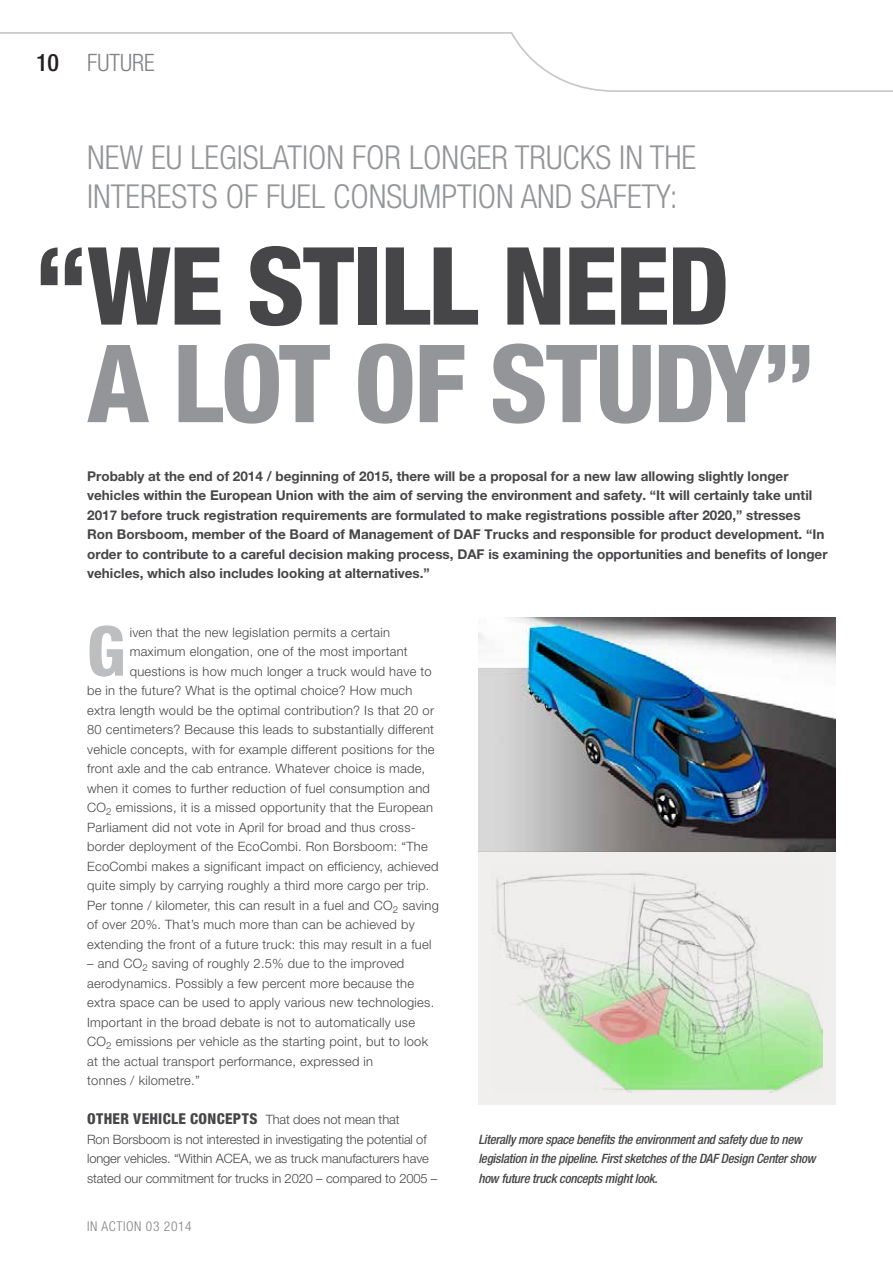
<style>
.page{position:relative;width:893px;height:1263px;background:#fff}
.page>*{position:absolute;margin:0;border:0;box-sizing:border-box;transform-origin:0 0}
.t1{font:800 condensed 108px "Helvetica Neue LT Pro";letter-spacing:-.02em;color:#464547}
.t2{font:800 condensed 108px "Helvetica Neue LT Pro";letter-spacing:-.02em;color:#939598}
.t3{font:800 condensed 69px "Helvetica Neue LT Pro";color:#bcbec0}
.t4{font:300 condensed 33px/39px "Helvetica Neue LT Pro";color:#939598}
.t5{font:300 condensed 24px "Helvetica Neue LT Pro";color:#808285}
.t6{font:800 condensed 15px "Helvetica Neue LT Pro";letter-spacing:.025em;color:#464547}
.t7{font:700 13.5px/19.5px "Helvetica Neue LT Pro";color:#464547}
.t8{font:300 condensed 13.5px "Helvetica Neue LT Pro";letter-spacing:.045em;color:#808285}
.t9{font:300 12.9px/19.5px "Helvetica Neue LT Pro";letter-spacing:.02em;color:#464547}
.t10{font:300 12.9px/19.5px "Helvetica Neue LT Pro";letter-spacing:-.01em;color:#464547}
.t11{font:italic 500 condensed 12.9px/19.5px "Helvetica Neue LT Pro";letter-spacing:-.02em;color:#464547}
.s1{font-weight:500;color:#231f20}
.s2{font-weight:300;font-stretch:normal;font-size:12.9px}
</style>
<div class="page">
<svg style="left:0;top:32px;width:893px;height:60px"></svg>
<img style="left:478px;top:617px;width:358px;height:234px">
<svg style="left:478px;top:851px;width:358px;height:254px;background:#dbe6d5"></svg>
<h3 class="t5" style="left:36px;top:49px;width:120px"><span class="s1">10</span> FUTURE</h3>
<h3 class="t4" style="left:87px;top:137px;width:611px">NEW EU LEGISLATION FOR LONGER TRUCKS IN THE<br>INTERESTS OF FUEL CONSUMPTION AND SAFETY:</h3>
<h1 class="t1" style="left:35px;top:219px;width:696px">“WE STILL NEED</h1>
<h1 class="t2" style="left:87px;top:317px;width:729px">A LOT OF STUDY”</h1>
<p class="t7" style="left:87px;top:466px;width:742px">Probably at the end of 2014 / beginning of 2015, there will be a proposal for a new law allowing slightly longer vehicles within the European Union with the aim of serving the environment and safety. “It will certainly take until 2017 before truck registration requirements are formulated to make registrations possible after 2020,” stresses Ron Borsboom, member of the Board of Management of DAF Trucks and responsible for product development. “In order to contribute to a careful decision making process, DAF is examining the opportunities and benefits of longer vehicles, which also includes looking at alternatives.”</p>
<h2 class="t3" style="left:87px;top:608px;width:40px">G</h2>
<p class="t9" style="left:130px;top:622px;width:262px">iven that the new legislation permits a certain</p>
<p class="t9" style="left:130px;top:641px;width:279px">maximum elongation, one of the most important</p>
<p class="t9" style="left:130px;top:661px;width:304px">questions is how much longer a truck would have to</p>
<p class="t9" style="left:87px;top:680px;width:327px">be in the future? What is the optimal choice? How much</p>
<p class="t9" style="left:87px;top:700px;width:348px">extra length would be the optimal contribution? Is that 20 or</p>
<p class="t9" style="left:87px;top:719px;width:348px">80 centimeters? Because this leads to substantially different</p>
<p class="t9" style="left:87px;top:739px;width:349px">vehicle concepts, with for example different positions for the</p>
<p class="t9" style="left:87px;top:758px;width:340px">front axle and the cab entrance. Whatever choice is made,</p>
<p class="t9" style="left:87px;top:778px;width:344px">when it comes to further reduction of fuel consumption and</p>
<p class="t9" style="left:87px;top:797px;width:347px">CO<sub>2</sub> emissions, it is a missed opportunity that the European</p>
<p class="t9" style="left:87px;top:817px;width:330px">Parliament did not vote in April for broad and thus cross-</p>
<p class="t9" style="left:87px;top:836px;width:342px">border deployment of the EcoCombi. Ron Borsboom: “The</p>
<p class="t9" style="left:87px;top:856px;width:353px">EcoCombi makes a significant impact on efficiency, achieved</p>
<p class="t9" style="left:87px;top:875px;width:344px">quite simply by carrying roughly a third more cargo per trip.</p>
<p class="t9" style="left:87px;top:895px;width:353px">Per tonne / kilometer, this can result in a fuel and CO<sub>2</sub> saving</p>
<p class="t9" style="left:87px;top:914px;width:329px">of over 20%. That’s much more than can be achieved by</p>
<p class="t9" style="left:87px;top:934px;width:346px">extending the front of a future truck: this may result in a fuel</p>
<p class="t9" style="left:87px;top:953px;width:349px">– and CO<sub>2</sub> saving of roughly 2.5% due to the improved aerodynamics. Possibly a few percent more because the extra space can be used to apply various new technologies.<br>Important in the broad debate is not to automatically use CO<sub>2</sub> emissions per vehicle as the starting point, but to look at the actual transport performance, expressed in<br>tonnes / kilometre.”</p>
<p class="t6" style="left:87px;top:1109px;width:314px">OTHER VEHICLE CONCEPTS <span class="s2">That does not mean that</span></p>
<p class="t10" style="left:87px;top:1129px;width:352px">Ron Borsboom is not interested in investigating the potential of longer vehicles. “Within ACEA, we as truck manufacturers have stated our commitment for trucks in 2020 – compared to 2005 –</p>
<p class="t8" style="left:87px;top:1219px;width:106px">IN ACTION 03 2014</p>
<p class="t11" style="left:478px;top:1129px;width:339px">Literally more space benefits the environment and safety due to new legislation in the pipeline. First sketches of the DAF Design Center show how future truck concepts might look.</p>
</div>
